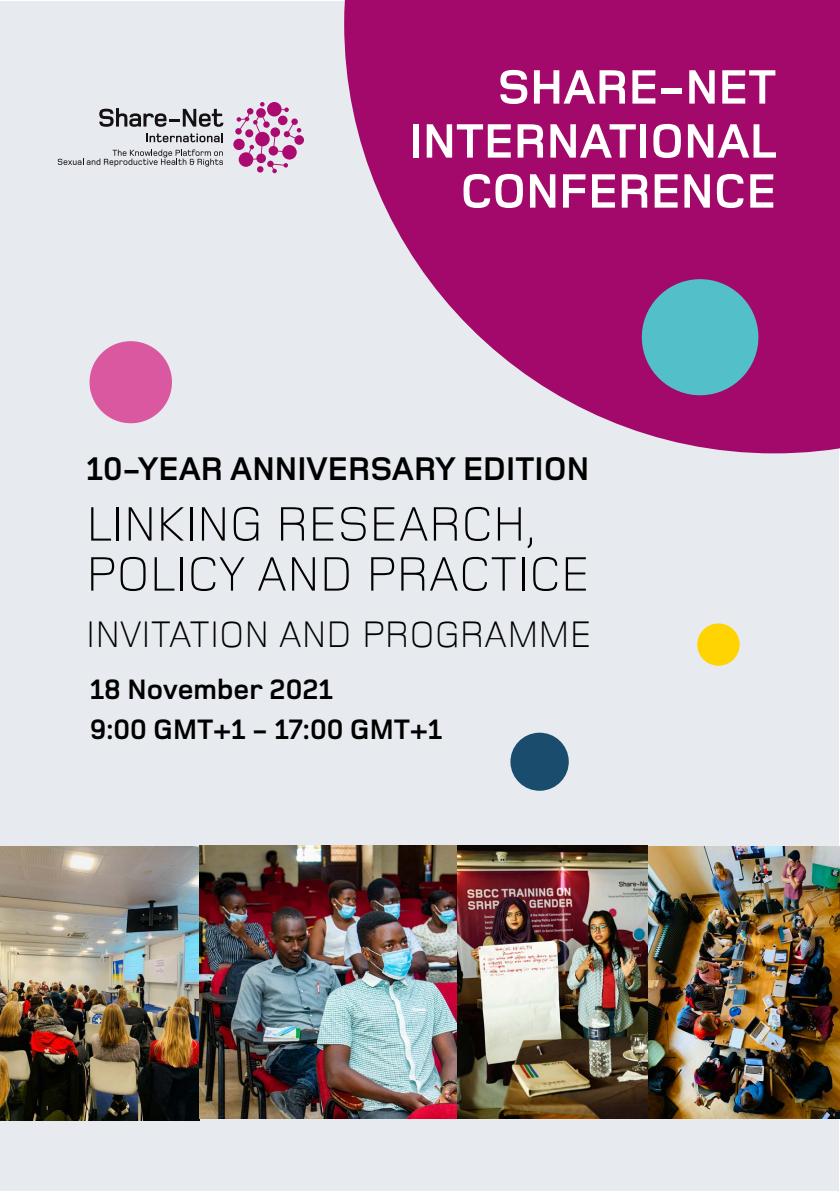
<style>
.page{position:relative;width:840px;height:1191px;background:#fff}
.page>*{position:absolute;margin:0;border:0;box-sizing:border-box;transform-origin:0 0}
.t1{font:300 50px/50px "Foundry Monoline";color:#000}
.t2{font:700 50px/52px "Foundry Monoline";color:#fff;text-align:right}
.t3{font:300 38px "Foundry Monoline";color:#000}
.t4{font:700 34px "Foundry Monoline";color:#000}
.t5{font:700 29.2px/40px "Foundry Monoline";color:#000}
</style>
<div class="page">
<div style="left:0;top:1px;width:838px;height:1190px;background:#e7ebef"></div>
<svg style="left:344px;top:0;width:495px;height:453px;fill:#a2096a"></svg>
<svg style="left:640px;top:278px;width:119px;height:118px;background:#6592b1"></svg>
<div style="left:509px;top:732px;width:60px;height:59px;background:#1a4d6d;border-radius:50%"></div>
<svg style="left:89px;top:341px;width:83px;height:83px"></svg>
<div style="left:696px;top:623px;width:43px;height:43px;background:#ffd400;border-radius:50%"></div>
<svg style="left:58px;top:149px;width:165px;height:18px"></svg>
<svg style="left:146px;top:133px;width:76px;height:9px"></svg>
<svg style="left:99px;top:108px;width:124px;height:19px"></svg>
<svg style="left:233px;top:139px;width:11px;height:11px"></svg>
<svg style="left:235px;top:102px;width:69px;height:71px"></svg>
<img style="left:0;top:845px;width:839px;height:275px">
<p class="t2" style="left:409px;top:61px;width:368px">SHARE-NET<br>INTERNATIONAL<br>CONFERENCE</p>
<p class="t4" style="left:86px;top:450px;width:504px">10-YEAR ANNIVERSARY EDITION</p>
<p class="t1" style="left:86px;top:499px;width:505px">LINKING RESEARCH,<br>POLICY AND PRACTICE</p>
<p class="t3" style="left:86px;top:614px;width:506px">INVITATION AND PROGRAMME</p>
<p class="t5" style="left:90px;top:670px;width:353px">18 November 2021<br>9:00 GMT+1 - 17:00 GMT+1</p>
</div>
